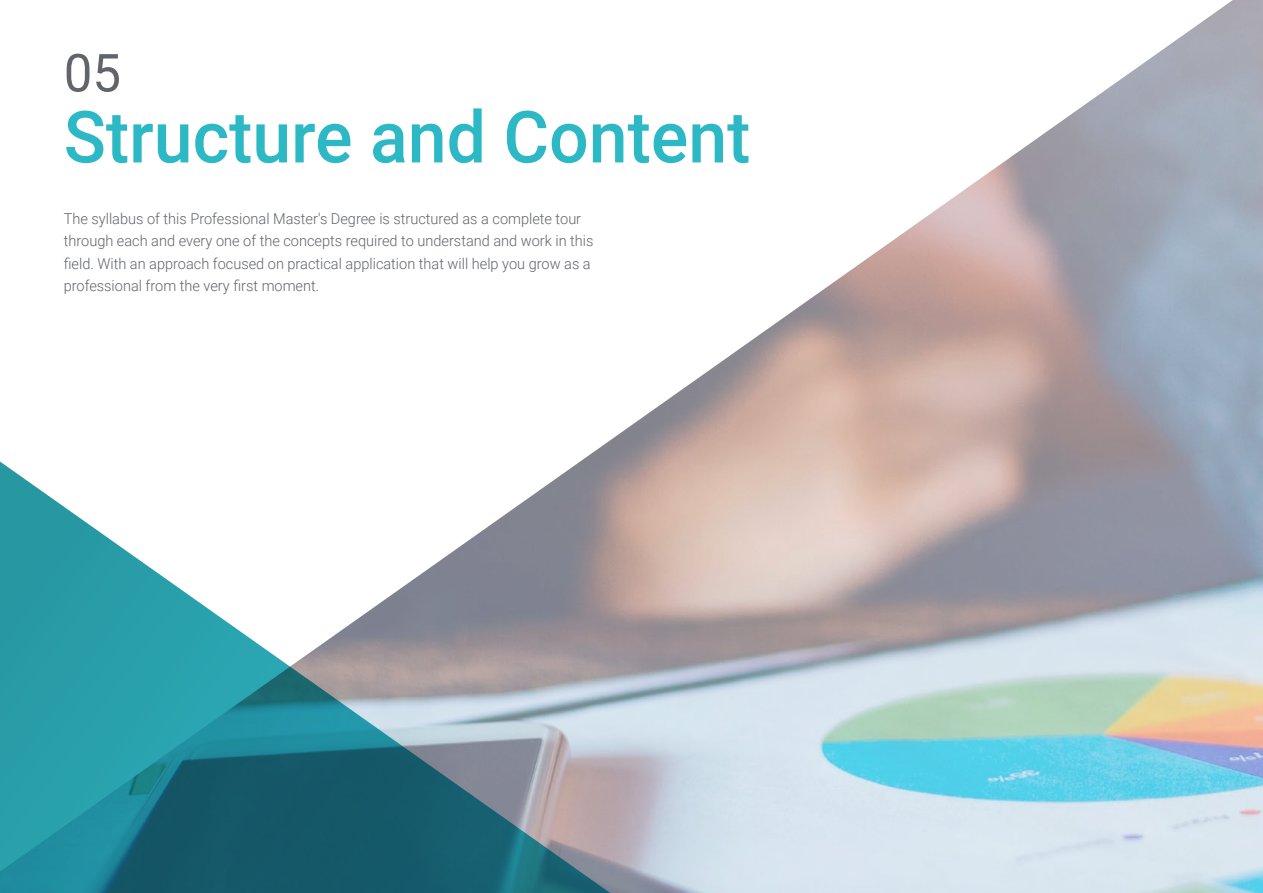
<style>
.page{position:relative;width:1263px;height:893px;background:#fff}
.page>*{position:absolute;margin:0;border:0;box-sizing:border-box;transform-origin:0 0}
.t1{font:500 72px "Roboto";color:#2db8c5}
.t2{font:52.5px "Roboto";color:#61646a}
.t3{font:300 15px/22.5px "Roboto";color:#61646a}
</style>
<div class="page">
<img style="left:602px;top:0;width:661px;height:893px">
<svg style="left:0;top:446px;width:640px;height:447px"></svg>
<h2 class="t2" style="left:64px;top:36px;width:59px">05</h2>
<h1 class="t1" style="left:64px;top:86px;width:688px">Structure and Content</h1>
<p class="t3" style="left:64px;top:207px;width:531px">The syllabus of this Professional Master's Degree is structured as a complete tour through each and every one of the concepts required to understand and work in this field. With an approach focused on practical application that will help you grow as a professional from the very first moment.</p>
</div>
